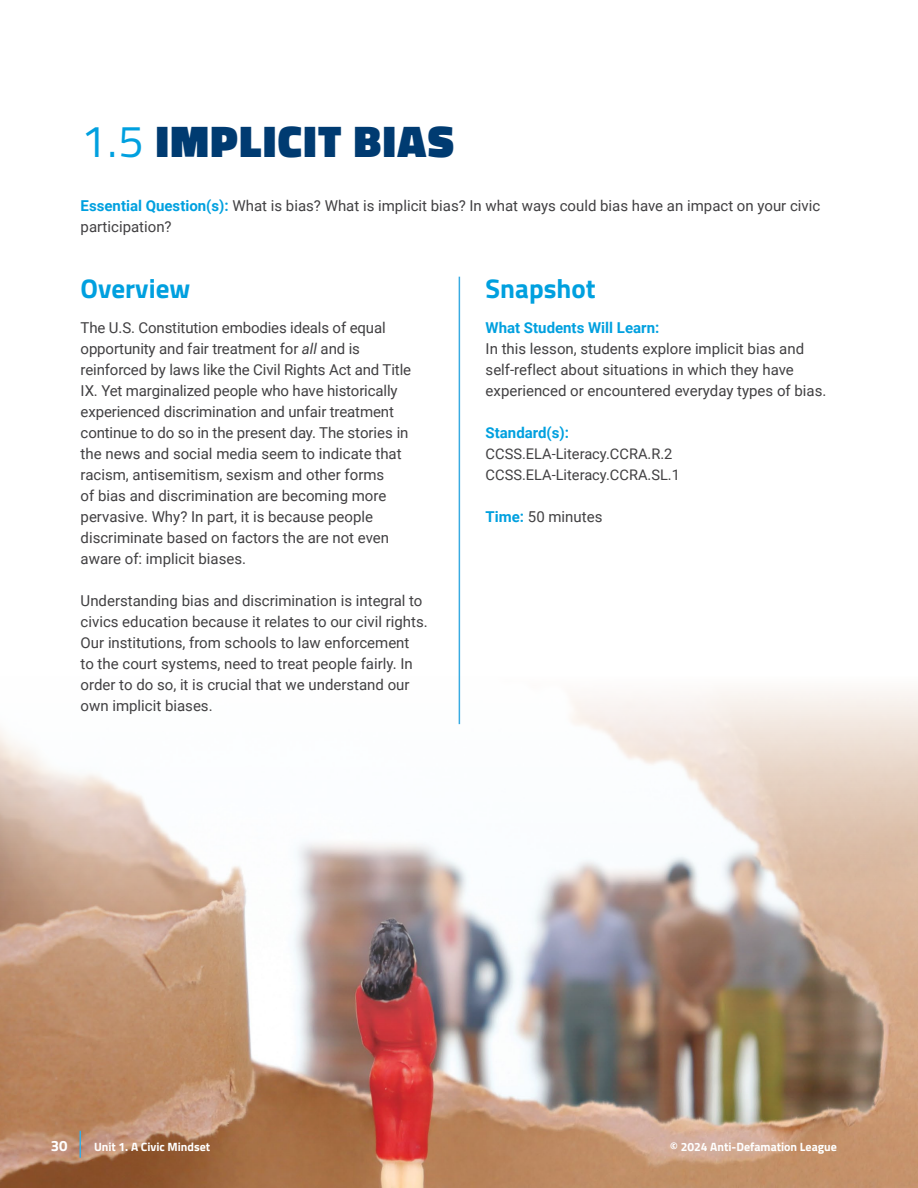
<style>
.page{position:relative;width:918px;height:1188px;background:#fff}
.page>*{position:absolute;margin:0;border:0;box-sizing:border-box;transform-origin:0 0}
.t1{font:900 45px "Titillium Web";letter-spacing:.035em;color:#003b71}
.Subheading_in_Lesson{font:700 27px "Titillium Web";color:#00a0df}
.Body_Text{font:15px/21px "Roboto";color:#414042}
.Body_Text-2{font:700 15px "Roboto";color:#00a0df}
.t2{font:700 15px "Titillium Web";color:#fff}
.Body_Text-3{font:14.7px "Roboto";color:#414042}
.t3{font:700 12px "Titillium Web";color:#fff}
.s1{font-weight:400;color:#00a0df}
.s2{font-weight:700;color:#00a0df}
.s3{font-style:italic}
</style>
<div class="page">
<img style="left:0;top:676px;width:918px;height:512px">
<svg style="left:80px;top:1131px;width:1px;height:27px"></svg>
<hr style="left:459px;top:277px;width:1px;height:447px;background:#38abe2">
<p class="t1" style="left:81px;top:109px;width:374px"><span class="s1">1.5</span> IMPLICIT BIAS</p>
<p class="Body_Text" style="left:81px;top:195px;width:741px"><span class="s2">Essential Question(s):</span> What is bias? What is implicit bias? In what ways could bias have an impact on your civic participation?</p>
<p class="Subheading_in_Lesson" style="left:81px;top:268px;width:111px">Overview</p>
<p class="Body_Text" style="left:81px;top:317px;width:332px">The U.S. Constitution embodies ideals of equal opportunity and fair treatment for <span class="s3">all</span> and is reinforced by laws like the Civil Rights Act and Title IX. Yet marginalized people who have historically experienced discrimination and unfair treatment continue to do so in the present day. The stories in the news and social media seem to indicate that racism, antisemitism, sexism and other forms<br>of bias and discrimination are becoming more pervasive. Why? In part, it is because people discriminate based on factors the are not even aware of: implicit biases.</p>
<p class="Body_Text" style="left:81px;top:590px;width:349px">Understanding bias and discrimination is integral to civics education because it relates to our civil rights.<br>Our institutions, from schools to law enforcement<br>to the court systems, need to treat people fairly. In order to do so, it is crucial that we understand our own implicit biases.</p>
<p class="Subheading_in_Lesson" style="left:486px;top:268px;width:111px">Snapshot</p>
<p class="Body_Text-2" style="left:486px;top:317px;width:175px">What Students Will Learn:</p>
<p class="Body_Text" style="left:486px;top:338px;width:342px">In this lesson, students explore implicit bias and self-reflect about situations in which they have experienced or encountered everyday types of bias.</p>
<p class="Body_Text-2" style="left:486px;top:422px;width:85px">Standard(s):</p>
<p class="Body_Text-3" style="left:486px;top:443px;width:188px">CCSS.ELA-Literacy.CCRA.R.2</p>
<p class="Body_Text-3" style="left:486px;top:464px;width:196px">CCSS.ELA-Literacy.CCRA.SL.1</p>
<p class="Body_Text" style="left:486px;top:506px;width:118px"><span class="s2">Time:</span> 50 minutes</p>
<p class="t2" style="left:51px;top:1135px;width:18px">30</p>
<p class="t3" style="left:94px;top:1138px;width:118px">Unit 1. A Civic Mindset</p>
<p class="t3" style="left:670px;top:1138px;width:168px">© 2024 Anti-Defamation League</p>
</div>
